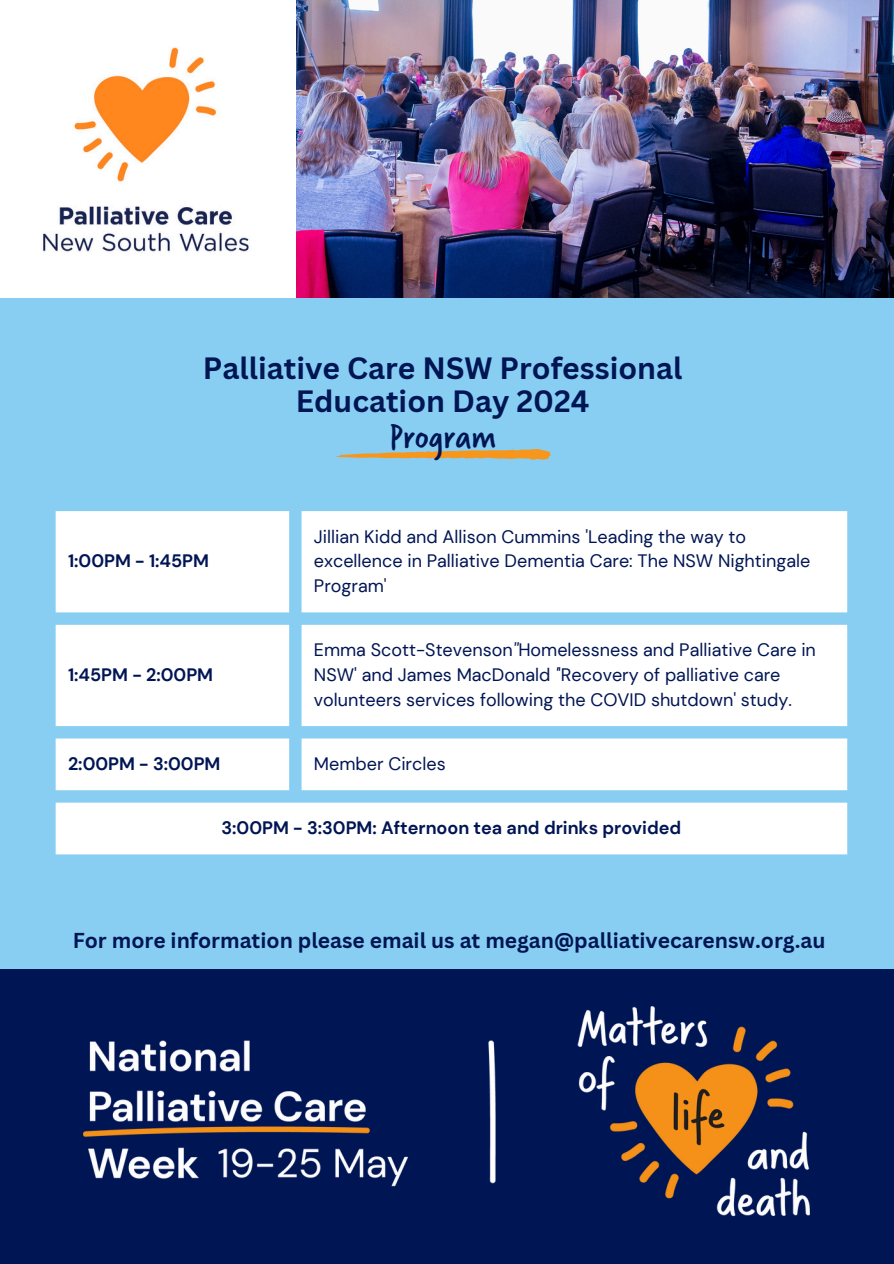
<style>
.page{position:relative;width:894px;height:1264px;background:#fff}
.page>*{position:absolute;margin:0;border:0;box-sizing:border-box;transform-origin:0 0}
.t1{font:38.7px "Verveine";color:#001554}
.t2{font:700 30px/32.7px "Canva Sans";color:#001554;text-align:center}
.t3{font:700 21px "Canva Sans";color:#001554}
.t4{font:18px/24.8px "DM Sans";color:#001554}
.t5{font:700 18px "DM Sans";color:#001554}
.s1{font-style:italic}
</style>
<div class="page">
<div style="left:0;top:0;width:893px;height:1263px;background:#87cef2"></div>
<img style="left:295px;top:0;width:598px;height:297px">
<div style="left:0;top:969px;width:893px;height:294px;background:#001554"></div>
<img style="left:83px;top:1006px;width:727px;height:211px">
<img style="left:0;top:0;width:295px;height:297px">
<svg style="left:56px;top:511px;width:791px;height:343px;background:#f0f9fd"></svg>
<svg style="left:335px;top:448px;width:215px;height:12px"></svg>
<p class="t2" style="left:203px;top:351px;width:481px">Palliative Care NSW Professional<br>Education Day 2024</p>
<p class="t1" style="left:389px;top:410px;width:109px">Program</p>
<h1 class="t5" style="left:68px;top:549px;width:142px">1:00PM - 1:45PM</h1>
<p class="t5" style="left:68px;top:663px;width:147px">1:45PM - 2:00PM</p>
<p class="t4" style="left:314px;top:524px;width:498px">Jillian Kidd and Allison Cummins 'Leading the way to excellence in Palliative Dementia Care: The NSW Nightingale<br>Program'</p>
<p class="t4" style="left:314px;top:637px;width:503px">Emma Scott-Stevenson<span class="s1">''</span>Homelessness and Palliative Care in<br>NSW' and James MacDonald <span class="s1">'</span>'Recovery of palliative care volunteers services following the COVID shutdown' study.</p>
<p class="t5" style="left:68px;top:752px;width:154px">2:00PM - 3:00PM</p>
<p class="t4" style="left:314px;top:751px;width:133px">Member Circles</p>
<p class="t5" style="left:221px;top:816px;width:461px">3:00PM - 3:30PM: Afternoon tea and drinks provided</p>
<p class="t3" style="left:73px;top:925px;width:754px">For more information please email us at megan@palliativecarensw.org.au</p>
</div>
